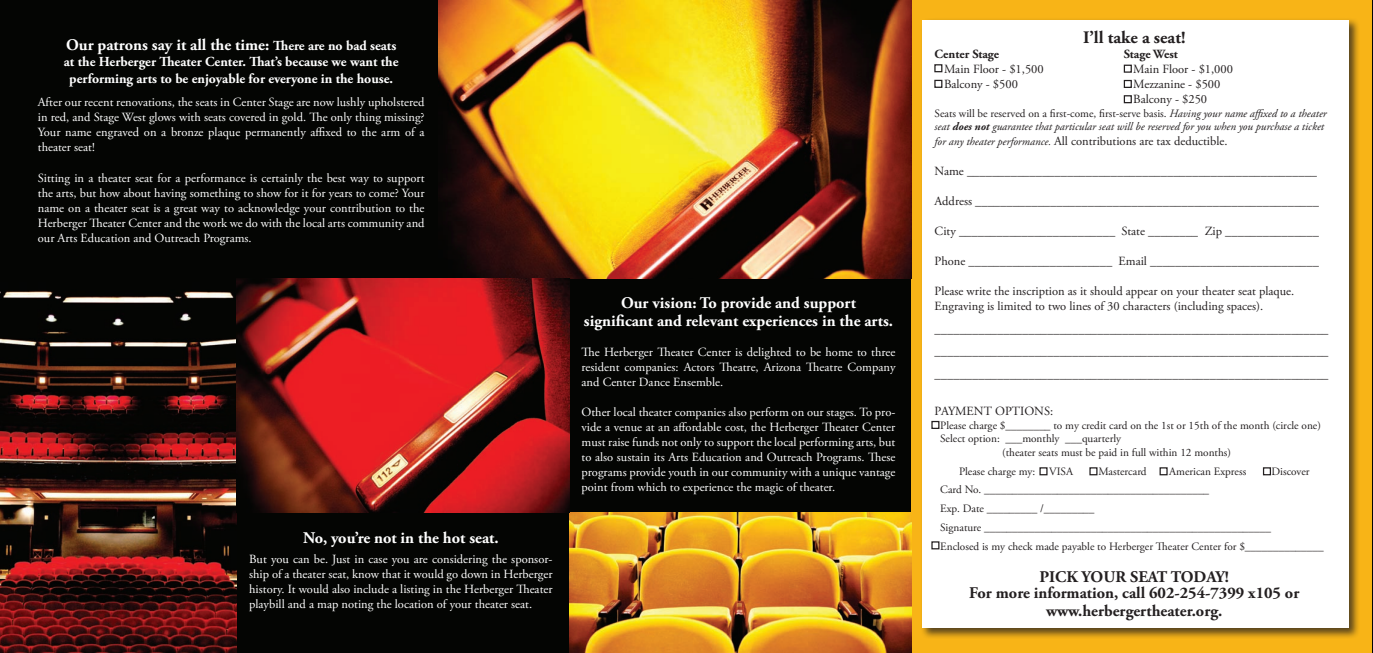
<style>
.page{position:relative;width:1373px;height:653px;background:#fff}
.page>*{position:absolute;margin:0;border:0;box-sizing:border-box;transform-origin:0 0}
.t1{font:700 17.5px "Adobe Garamond Pro";color:#231f20}
.t2{font:700 16.25px/17.5px "Adobe Garamond Pro";color:#fff;text-align:center}
.t3{font:700 16.25px/16.2px "Adobe Garamond Pro";color:#231f20;text-align:center}
.t4{font:700 13.75px/16.5px "Adobe Garamond Pro";color:#fff;text-align:center}
.t5{font:12.5px/15px "Adobe Garamond Pro";color:#fff;text-align:justify}
.t6{font:12.5px/15px "Adobe Garamond Pro";color:#231f20}
.t7{font:700 12.5px "Adobe Garamond Pro";color:#231f20}
.t8{font:11.25px/18.8px "Adobe Garamond Pro";color:#231f20}
.t9{font:italic 11.25px/13.5px "Adobe Garamond Pro";color:#231f20}
.s1{font-size:13.75px}
.s2{font-style:normal}
.s3{font-weight:700}
.s4{font-style:italic;font-size:11.25px}
</style>
<div class="page">
<div style="left:1px;top:0;width:1371px;height:652px;background:#040503"></div>
<div style="left:911px;top:0;width:461px;height:652px;background:#f8b417"></div>
<div style="left:920px;top:17px;width:440px;height:621px;background:#231f20;opacity:.75"></div>
<div style="left:922px;top:20px;width:426px;height:607px;background:#fff"></div>
<div style="left:934px;top:64px;width:8px;height:8px;border:1px solid #231f20"></div>
<div style="left:934px;top:80px;width:8px;height:8px;border:1px solid #231f20"></div>
<div style="left:1123px;top:65px;width:8px;height:8px;border:1px solid #231f20"></div>
<div style="left:1123px;top:80px;width:8px;height:8px;border:1px solid #231f20"></div>
<div style="left:1123px;top:95px;width:8px;height:8px;border:1px solid #231f20"></div>
<div style="left:931px;top:421px;width:8px;height:8px;border:1px solid #231f20"></div>
<div style="left:931px;top:541px;width:8px;height:8px;border:1px solid #231f20"></div>
<div style="left:1039px;top:467px;width:8px;height:8px;border:1px solid #231f20"></div>
<div style="left:1089px;top:467px;width:8px;height:8px;border:1px solid #231f20"></div>
<div style="left:1159px;top:467px;width:8px;height:8px;border:1px solid #231f20"></div>
<div style="left:1262px;top:467px;width:9px;height:8px;border:1px solid #231f20"></div>
<img style="left:1px;top:291px;width:235px;height:361px">
<img style="left:439px;top:0;width:472px;height:278px">
<img style="left:569px;top:513px;width:342px;height:139px">
<img style="left:236px;top:278px;width:333px;height:235px">
<h2 class="t2" style="left:66px;top:36px;width:332px">Our patrons say it all the time: <span class="s1">There are no bad seats</span></h2>
<p class="t4" style="left:64px;top:54px;width:336px">at the Herberger Theater Center. That’s because we want the performing arts to be enjoyable for everyone in the house.</p>
<p class="t5" style="left:38px;top:95px;width:388px">After our recent renovations, the seats in Center Stage are now lushly upholstered in red, and Stage West glows with seats covered in gold. The only thing missing?<br>Your name engraved on a bronze plaque permanently affixed to the arm of a theater seat!</p>
<p class="t5" style="left:38px;top:170px;width:388px">Sitting in a theater seat for a performance is certainly the best way to support the arts, but how about having something to show for it for years to come? Your name on a theater seat is a great way to acknowledge your contribution to the Herberger Theater Center and the work we do with the local arts community and our Arts Education and Outreach Programs.</p>
<h2 class="t2" style="left:303px;top:529px;width:197px">No, you’re not in the hot seat.</h2>
<p class="t5" style="left:249px;top:551px;width:305px">But you can be. Just in case you are considering the sponsor&shy;ship of a theater seat, know that it would go down in Herberger history. It would also include a listing in the Herberger Theater playbill and a map noting the location of your theater seat.</p>
<h2 class="t2" style="left:584px;top:294px;width:310px">Our vision: To provide and support<br>significant and relevant experiences in the arts.</h2>
<p class="t5" style="left:581px;top:344px;width:315px">The Herberger Theater Center is delighted to be home to three resident companies: Actors Theatre, Arizona Theatre Company and Center Dance Ensemble.</p>
<p class="t5" style="left:581px;top:404px;width:315px">Other local theater companies also perform on our stages. To pro&shy;vide a venue at an affordable cost, the Herberger Theater Center must raise funds not only to support the local performing arts, but to also sustain its Arts Education and Outreach Programs. These programs provide youth in our community with a unique vantage point from which to experience the magic of theater.</p>
<h1 class="t1" style="left:1083px;top:27px;width:104px">I’ll take a seat!</h1>
<p class="t7" style="left:934px;top:47px;width:66px">Center Stage</p>
<p class="t6" style="left:944px;top:62px;width:101px">Main Floor - $1,500<br>Balcony - $500</p>
<p class="t9" style="left:934px;top:106px;width:393px"><span class="s2">Seats will be reserved on a first-come, first-serve basis.</span> Having your name affixed to a theater seat <span class="s3">does not</span> guarantee that particular seat will be reserved for you when you purchase a ticket</p>
<p class="t6" style="left:934px;top:134px;width:294px"><span class="s4">for any theater performance.</span> All contributions are tax deductible.</p>
<p class="t6" style="left:934px;top:164px;width:384px">Name ________________________________________________________</p>
<p class="t6" style="left:934px;top:194px;width:386px">Address _______________________________________________________</p>
<p class="t6" style="left:934px;top:224px;width:386px">City _________________________ State ________ Zip _______________</p>
<p class="t6" style="left:934px;top:254px;width:386px">Phone _______________________ Email ___________________________</p>
<p class="t6" style="left:934px;top:284px;width:361px">Please write the inscription as it should appear on your theater seat plaque.<br>Engraving is limited to two lines of 30 characters (including spaces).</p>
<p class="t6" style="left:934px;top:318px;width:395px;line-height:22.5px;text-align:justify">_______________________________________________________________ _______________________________________________________________ _______________________________________________________________</p>
<p class="t6" style="left:934px;top:404px;width:120px">PAYMENT OPTIONS:</p>
<p class="t8" style="left:940px;top:416px;width:382px">Please charge $________ to my credit card on the 1st or 15th of the month (circle one)</p>
<p class="t8" style="left:940px;top:429px;width:182px">Select option: ___monthly ___quarterly</p>
<p class="t8" style="left:1002px;top:443px;width:230px">(theater seats must be paid in full within 12 months)</p>
<p class="t8" style="left:959px;top:462px;width:116px">Please charge my: VISA</p>
<p class="t8" style="left:1098px;top:462px;width:50px">Mastercard</p>
<p class="t8" style="left:1169px;top:462px;width:79px">American Express</p>
<p class="t8" style="left:1271px;top:462px;width:39px">Discover</p>
<p class="t8" style="left:940px;top:480px;width:385px">Card No. ________________________________________<br>Exp. Date _________ /_________<br>Signature ___________________________________________________<br>Enclosed is my check made payable to Herberger Theater Center for $______________</p>
<h2 class="t3" style="left:969px;top:568px;width:332px">PICK YOUR SEAT TODAY!<br>For more information, call 602-254-7399 x105 or</h2>
<h2 class="t3" style="left:1046px;top:603px;width:178px">www.herbergertheater.org.</h2>
<p class="t7" style="left:1124px;top:47px;width:56px">Stage West</p>
<p class="t6" style="left:1133px;top:62px;width:101px">Main Floor - $1,000<br>Mezzanine - $500<br>Balcony - $250</p>
</div>
